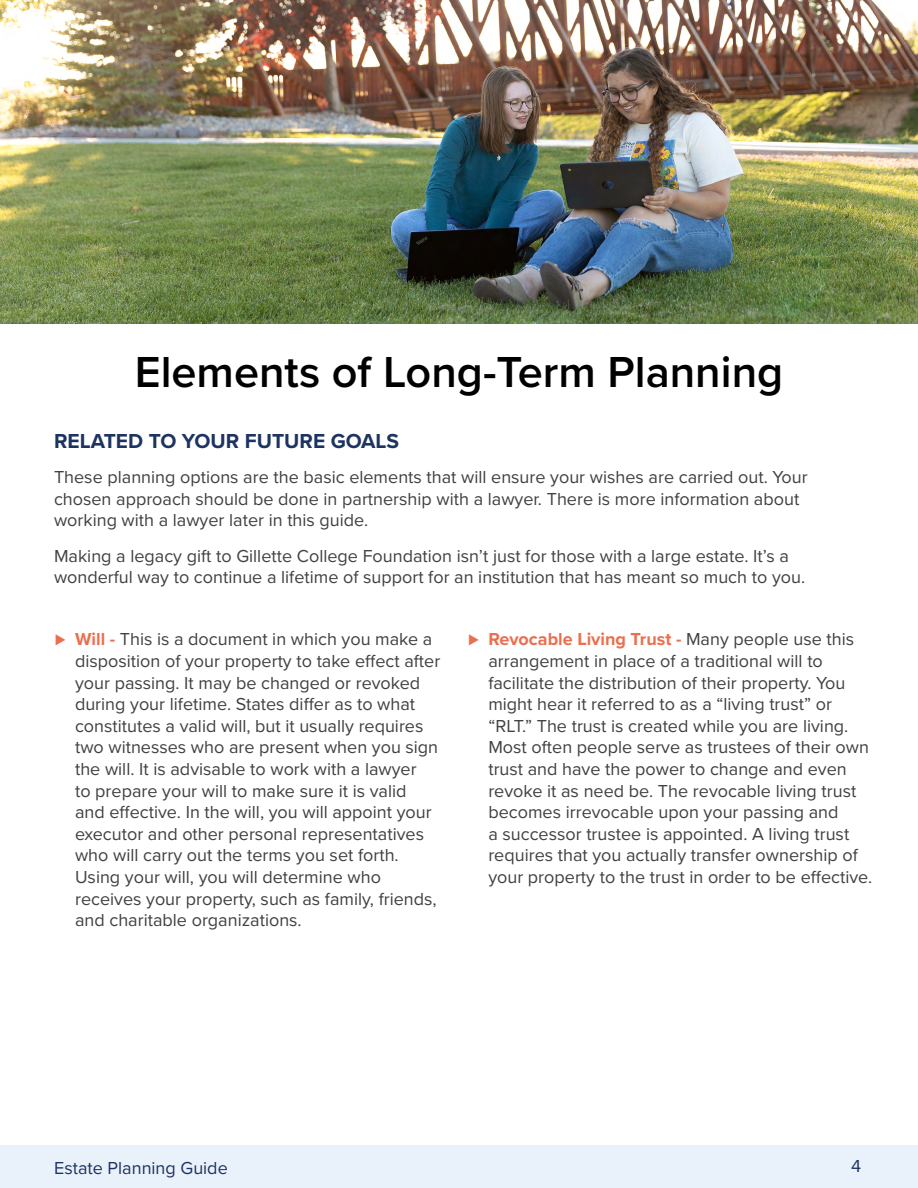
<style>
.page{position:relative;width:918px;height:1188px;background:#fff}
.page>*{position:absolute;margin:0;border:0;box-sizing:border-box;transform-origin:0 0}
.t1{font:600 45px "Proxima Nova";color:#000}
.t2{font:700 21px "Proxima Nova";color:#1d3361}
.t3{font:18px/21.6px "Proxima Nova";color:#414042}
.t4{font:18px "Proxima Nova";color:#1d3361}
.s1{color:#eb6f4f}
.s2{font-weight:700;color:#eb6f4f}
</style>
<div class="page">
<div style="left:0;top:1145px;width:918px;height:43px;background:#e9f1fa"></div>
<img style="left:0;top:0;width:918px;height:324px">
<h1 class="t1" style="left:135px;top:345px;width:650px">Elements of Long-Term Planning</h1>
<p class="t2" style="left:54px;top:429px;width:347px">RELATED TO YOUR FUTURE GOALS</p>
<p class="t3" style="left:54px;top:467px;width:755px">These planning options are the basic elements that will ensure your wishes are carried out. Your chosen approach should be done in partnership with a lawyer. There is more information about working with a lawyer later in this guide.</p>
<p class="t3" style="left:54px;top:545px;width:753px">Making a legacy gift to Gillette College Foundation isn’t just for those with a large estate. It’s a wonderful way to continue a lifetime of support for an institution that has meant so much to you.</p>
<p class="t3" style="left:75px;top:629px;width:367px;text-indent:-20px"><span class="s1">⊲</span> <span class="s2">Will -</span> This is a document in which you make a disposition of your property to take effect after your passing. It may be changed or revoked during your lifetime. States differ as to what constitutes a valid will, but it usually requires two witnesses who are present when you sign the will. It is advisable to work with a lawyer<br>to prepare your will to make sure it is valid and effective. In the will, you will appoint your executor and other personal representatives who will carry out the terms you set forth.<br>Using your will, you will determine who receives your property, such as family, friends, and charitable organizations.</p>
<p class="t3" style="left:488px;top:629px;width:385px;text-indent:-20px"><span class="s1">⊲</span> <span class="s2">Revocable Living Trust -</span> Many people use this arrangement in place of a traditional will to facilitate the distribution of their property. You might hear it referred to as a “living trust” or “RLT.” The trust is created while you are living.<br>Most often people serve as trustees of their own trust and have the power to change and even revoke it as need be. The revocable living trust becomes irrevocable upon your passing and<br>a successor trustee is appointed. A living trust requires that you actually transfer ownership of your property to the trust in order to be effective.</p>
<p class="t4" style="left:54px;top:1157px;width:175px">Estate Planning Guide</p>
<p class="t4" style="left:851px;top:1155px;width:12px">4</p>
</div>
